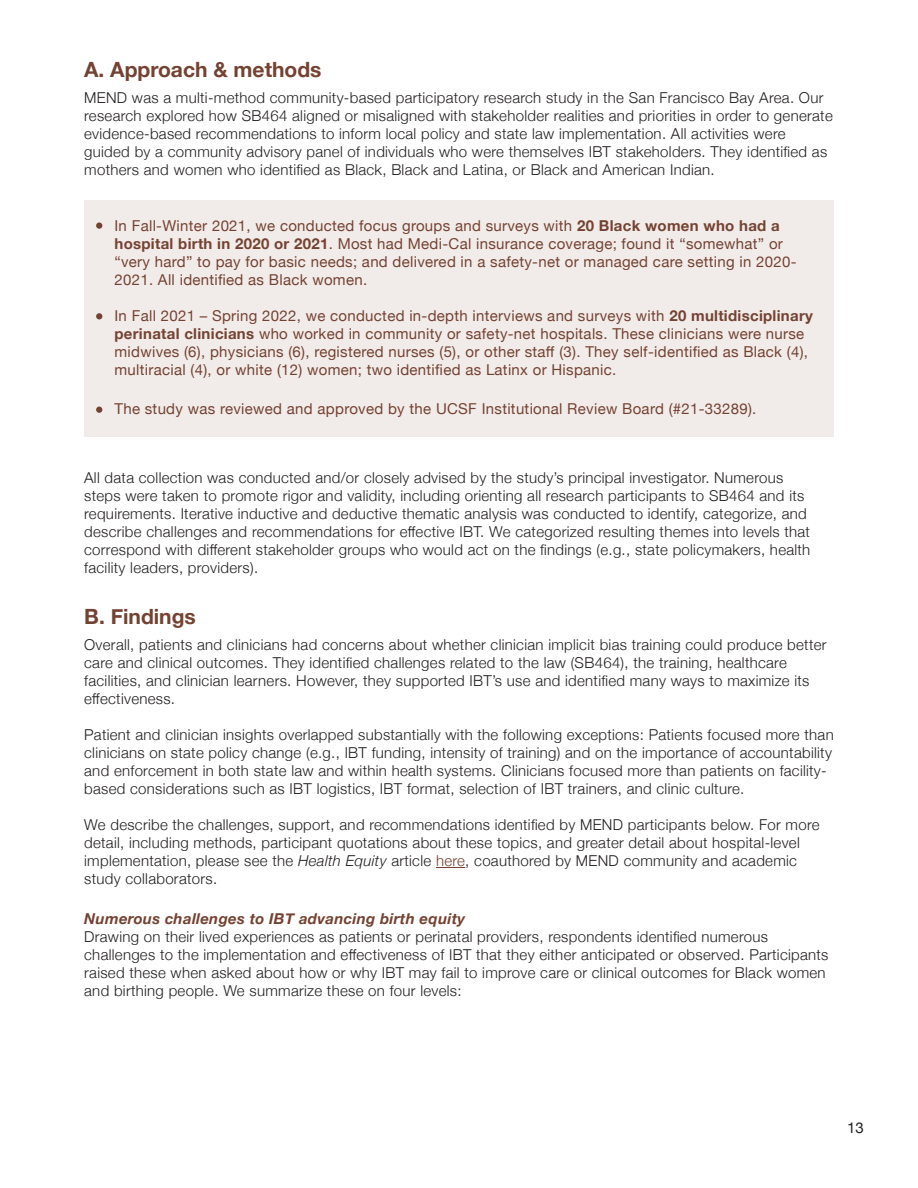
<style>
.page{position:relative;width:918px;height:1188px;background:#fff}
.page>*{position:absolute;margin:0;border:0;box-sizing:border-box;transform-origin:0 0}
.t1{font:700 21px "Helvetica Neue";color:#744232}
.t2{font:300 15px/18px "Helvetica Neue";letter-spacing:.02em;color:#231f20}
.t3{font:15px/18px "Helvetica Neue";letter-spacing:.02em;color:#744232}
.t4{font:italic 700 15px "Helvetica Neue";letter-spacing:.02em;color:#744232}
.t5{font:15px "Helvetica Neue";color:#231f20}
.s1{font-weight:700}
.s2{font-style:italic}
.s3{color:#744232}
</style>
<div class="page">
<div style="left:84px;top:200px;width:750px;height:236px;background:#f1ecea"></div>
<div style="left:96px;top:222px;width:6px;height:7px;background:#744232;border-radius:50%"></div>
<svg style="left:96px;top:313px;width:6px;height:6px"></svg>
<svg style="left:96px;top:407px;width:6px;height:6px"></svg>
<svg style="left:436px;top:867px;width:29px;height:1px"></svg>
<p class="t1" style="left:84px;top:53px;width:239px">A. Approach &amp; methods</p>
<p class="t2" style="left:84px;top:88px;width:750px">MEND was a multi-method community-based participatory research study in the San Francisco Bay Area. Our research explored how SB464 aligned or misaligned with stakeholder realities and priorities in order to generate evidence-based recommendations to inform local policy and state law implementation. All activities were guided by a community advisory panel of individuals who were themselves IBT stakeholders. They identified as mothers and women who identified as Black, Black and Latina, or Black and American Indian.</p>
<p class="t3" style="left:114px;top:217px;width:684px">In Fall-Winter 2021, we conducted focus groups and surveys with <span class="s1">20 Black women who had a hospital birth in 2020 or 2021</span>. Most had Medi-Cal insurance coverage; found it “somewhat” or “very hard” to pay for basic needs; and delivered in a safety-net or managed care setting in 2020- 2021. All identified as Black women.</p>
<p class="t3" style="left:114px;top:308px;width:700px">In Fall 2021 – Spring 2022, we conducted in-depth interviews and surveys with <span class="s1">20 multidisciplinary perinatal clinicians</span> who worked in community or safety-net hospitals. These clinicians were nurse midwives (6), physicians (6), registered nurses (5), or other staff (3). They self-identified as Black (4), multiracial (4), or white (12) women; two identified as Latinx or Hispanic.</p>
<p class="t3" style="left:114px;top:401px;width:644px">The study was reviewed and approved by the UCSF Institutional Review Board (#21-33289).</p>
<p class="t2" style="left:84px;top:467px;width:728px">All data collection was conducted and/or closely advised by the study’s principal investigator. Numerous steps were taken to promote rigor and validity, including orienting all research participants to SB464 and its requirements. Iterative inductive and deductive thematic analysis was conducted to identify, categorize, and describe challenges and recommendations for effective IBT. We categorized resulting themes into levels that correspond with different stakeholder groups who would act on the findings (e.g., state policymakers, health facility leaders, providers).</p>
<p class="t1" style="left:84px;top:600px;width:113px">B. Findings</p>
<p class="t2" style="left:84px;top:635px;width:744px">Overall, patients and clinicians had concerns about whether clinician implicit bias training could produce better care and clinical outcomes. They identified challenges related to the law (SB464), the training, healthcare facilities, and clinician learners. However, they supported IBT’s use and identified many ways to maximize its effectiveness.</p>
<p class="t2" style="left:84px;top:725px;width:751px">Patient and clinician insights overlapped substantially with the following exceptions: Patients focused more than clinicians on state policy change (e.g., IBT funding, intensity of training) and on the importance of accountability and enforcement in both state law and within health systems. Clinicians focused more than patients on facility&shy;based considerations such as IBT logistics, IBT format, selection of IBT trainers, and clinic culture.</p>
<p class="t2" style="left:84px;top:815px;width:737px">We describe the challenges, support, and recommendations identified by MEND participants below. For more detail, including methods, participant quotations about these topics, and greater detail about hospital-level implementation, please see the <span class="s2">Health Equity</span> article <span class="s3">here</span>, coauthored by MEND community and academic study collaborators.</p>
<p class="t4" style="left:84px;top:907px;width:383px">Numerous challenges to IBT advancing birth equity</p>
<p class="t2" style="left:84px;top:927px;width:746px">Drawing on their lived experiences as patients or perinatal providers, respondents identified numerous challenges to the implementation and effectiveness of IBT that they either anticipated or observed. Participants raised these when asked about how or why IBT may fail to improve care or clinical outcomes for Black women and birthing people. We summarize these on four levels:</p>
<p class="t5" style="left:847px;top:1117px;width:18px">13</p>
</div>
